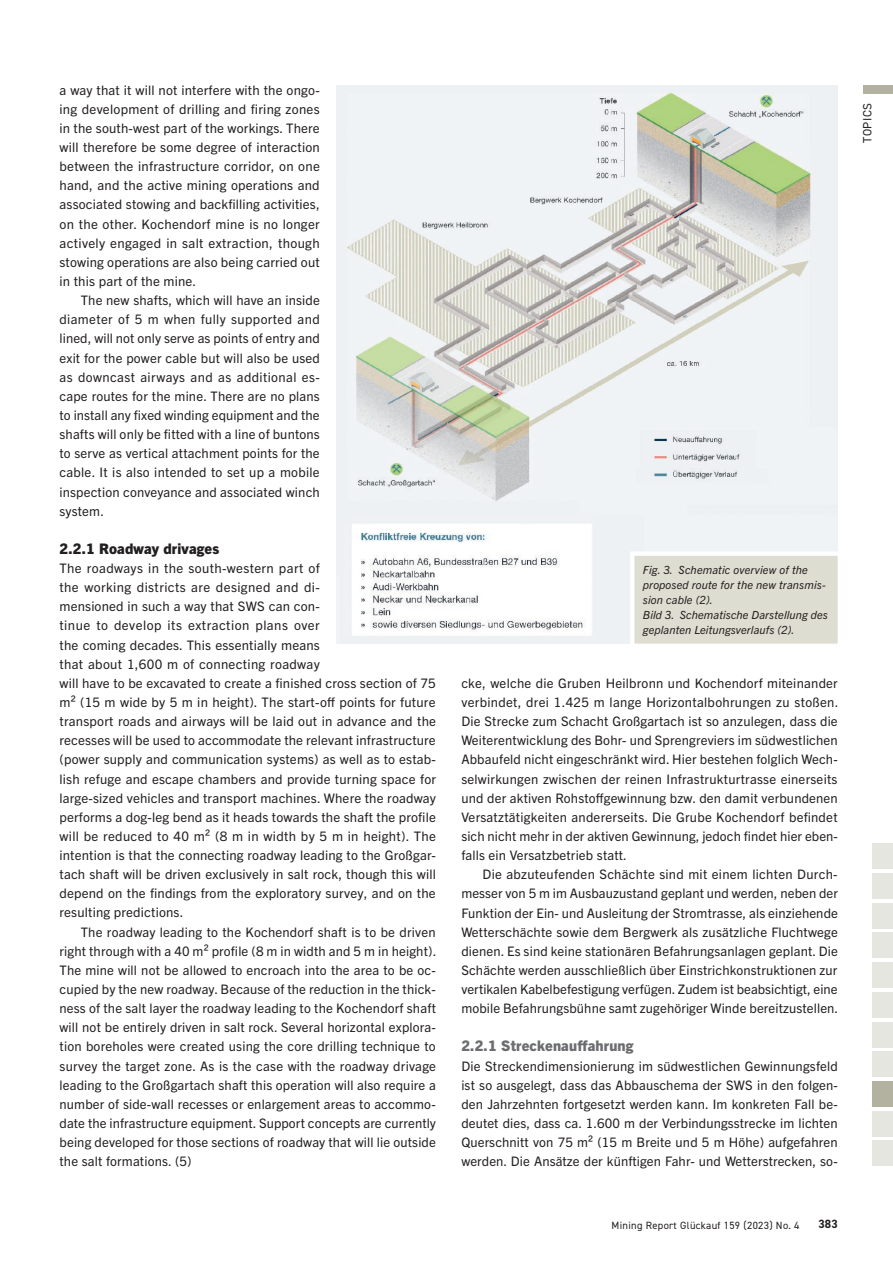
<style>
.page{position:relative;width:893px;height:1263px;background:#fff}
.page>*{position:absolute;margin:0;border:0;box-sizing:border-box;transform-origin:0 0}
.t1{font:800 14.7px "Trade Gothic Next LT Pro";letter-spacing:.01em;color:#6c6d70}
.t2{font:800 14.7px "Trade Gothic Next LT Pro";letter-spacing:.01em;color:#231f20}
.t3{font:13.2px/19.2px "Trade Gothic Next LT Pro";letter-spacing:.01em;color:#231f20;text-align:justify}
.t4{font:12px "DIN2014";letter-spacing:.045em;color:#231f20}
.t5{font:700 12px "DIN2014";color:#231f20}
.t6{font:italic 11.25px/15px "Trade Gothic Next LT Pro";letter-spacing:.01em;color:#231f20}
.t7{font:10.5px "DIN2014";letter-spacing:.03em;color:#231f20}
</style>
<div class="page">
<div style="left:863px;top:85px;width:30px;height:9px;background:#b3b2a1"></div>
<div style="left:872px;top:1141px;width:21px;height:25px;background:#e6e6e1"></div>
<div style="left:872px;top:1111px;width:21px;height:26px;background:#e6e6e1"></div>
<div style="left:872px;top:1051px;width:21px;height:26px;background:#e6e6e1"></div>
<div style="left:872px;top:1022px;width:21px;height:25px;background:#e6e6e1"></div>
<div style="left:872px;top:992px;width:21px;height:25px;background:#e6e6e1"></div>
<div style="left:872px;top:962px;width:21px;height:26px;background:#e6e6e1"></div>
<div style="left:872px;top:932px;width:21px;height:26px;background:#e6e6e1"></div>
<div style="left:872px;top:903px;width:21px;height:25px;background:#e6e6e1"></div>
<div style="left:872px;top:873px;width:21px;height:25px;background:#e6e6e1"></div>
<div style="left:872px;top:843px;width:21px;height:26px;background:#e6e6e1"></div>
<div style="left:872px;top:1081px;width:21px;height:26px;background:#b3b2a1"></div>
<img style="left:337px;top:85px;width:501px;height:559px">
<svg style="left:628px;top:549px;width:210px;height:95px;background:#e0e0d5"></svg>
<p class="t3" style="left:60px;top:79px;width:262px">a way that it will not interfere with the ongo&shy;ing development of drilling and firing zones in the south-west part of the workings. There will therefore be some degree of interaction between the infrastructure corridor, on one hand, and the active mining operations and associated stowing and backfilling activities, on the other. Kochendorf mine is no longer actively engaged in salt extraction, though stowing operations are also being carried out in this part of the mine.</p>
<p class="t3" style="left:60px;top:290px;width:262px;text-indent:21px">The new shafts, which will have an inside diameter of 5 m when fully supported and lined, will not only serve as points of entry and exit for the power cable but will also be used as downcast airways and as additional es&shy;cape routes for the mine. There are no plans to install any fixed winding equipment and the shafts will only be fitted with a line of buntons to serve as vertical attachment points for the cable. It is also intended to set up a mobile inspection conveyance and associated winch system.</p>
<p class="t2" style="left:60px;top:538px;width:161px">2.2.1 Roadway drivages</p>
<p class="t3" style="left:60px;top:558px;width:378px;text-align:left">The roadways in the south-western part of<br>the working districts are designed and di-<br>mensioned in such a way that SWS can con-<br>tinue to develop its extraction plans over<br>the coming decades. This essentially means<br>that about 1,600 m of connecting roadway<br>will have to be excavated to create a finished cross section of 75 m² (15 m wide by 5 m in height). The start-off points for future transport roads and airways will be laid out in advance and the recesses will be used to accommodate the relevant infrastructure (power supply and communication systems) as well as to estab&shy;lish refuge and escape chambers and provide turning space for large-sized vehicles and transport machines. Where the roadway performs a dog-leg bend as it heads towards the shaft the profile will be reduced to 40 m² (8 m in width by 5 m in height). The intention is that the connecting roadway leading to the Großgar&shy;tach shaft will be driven exclusively in salt rock, though this will depend on the findings from the exploratory survey, and on the resulting predictions.</p>
<p class="t3" style="left:60px;top:921px;width:378px;text-indent:21px">The roadway leading to the Kochendorf shaft is to be driven right through with a 40 m² profile (8 m in width and 5 m in height).<br>The mine will not be allowed to encroach into the area to be oc&shy;cupied by the new roadway. Because of the reduction in the thick&shy;ness of the salt layer the roadway leading to the Kochendorf shaft will not be entirely driven in salt rock. Several horizontal explora&shy;tion boreholes were created using the core drilling technique to survey the target zone. As is the case with the roadway drivage leading to the Großgartach shaft this operation will also require a number of side-wall recesses or enlargement areas to accommo&shy;date the infrastructure equipment. Support concepts are currently being developed for those sections of roadway that will lie outside the salt formations. (5)</p>
<p class="t4" style="left:860px;top:143px;width:42px;rotate:-90deg">TOPICS</p>
<p class="t6" style="left:643px;top:562px;width:186px">Fig. 3. Schematic overview of the proposed route for the new transmis&shy;sion cable (2).<br>Bild 3. Schematische Darstellung des geplanten Leitungsverlaufs (2).</p>
<p class="t3" style="left:461px;top:672px;width:379px">cke, welche die Gruben Heilbronn und Kochendorf miteinander verbindet, drei 1.425 m lange Horizontalbohrungen zu stoßen.<br>Die Strecke zum Schacht Großgartach ist so anzulegen, dass die Weiterentwicklung des Bohr- und Sprengreviers im südwestlichen Abbaufeld nicht eingeschränkt wird. Hier bestehen folglich Wech&shy;selwirkungen zwischen der reinen Infrastrukturtrasse einerseits und der aktiven Rohstoffgewinnung bzw. den damit verbundenen Versatztätigkeiten andererseits. Die Grube Kochendorf befindet sich nicht mehr in der aktiven Gewinnung, jedoch findet hier eben&shy;falls ein Versatzbetrieb statt.</p>
<p class="t3" style="left:461px;top:864px;width:378px;text-indent:21px">Die abzuteufenden Schächte sind mit einem lichten Durch&shy;messer von 5 m im Ausbauzustand geplant und werden, neben der Funktion der Ein- und Ausleitung der Stromtrasse, als einziehende Wetterschächte sowie dem Bergwerk als zusätzliche Fluchtwege dienen. Es sind keine stationären Befahrungsanlagen geplant. Die Schächte werden ausschließlich über Einstrichkonstruktionen zur vertikalen Kabelbefestigung verfügen. Zudem ist beabsichtigt, eine mobile Befahrungsbühne samt zugehöriger Winde bereitzustellen.</p>
<p class="t1" style="left:461px;top:1036px;width:174px">2.2.1 Streckenauffahrung</p>
<p class="t3" style="left:461px;top:1055px;width:378px">Die Streckendimensionierung im südwestlichen Gewinnungsfeld ist so ausgelegt, dass das Abbauschema der SWS in den folgen&shy;den Jahrzehnten fortgesetzt werden kann. Im konkreten Fall be&shy;deutet dies, dass ca. 1.600 m der Verbindungsstrecke im lichten Querschnitt von 75 m² (15 m Breite und 5 m Höhe) aufgefahren werden. Die Ansätze der künftigen Fahr- und Wetterstrecken, so-</p>
<p class="t7" style="left:611px;top:1218px;width:189px">Mining Report Glückauf 159 (2023) No. 4</p>
<p class="t5" style="left:818px;top:1216px;width:21px">383</p>
</div>
